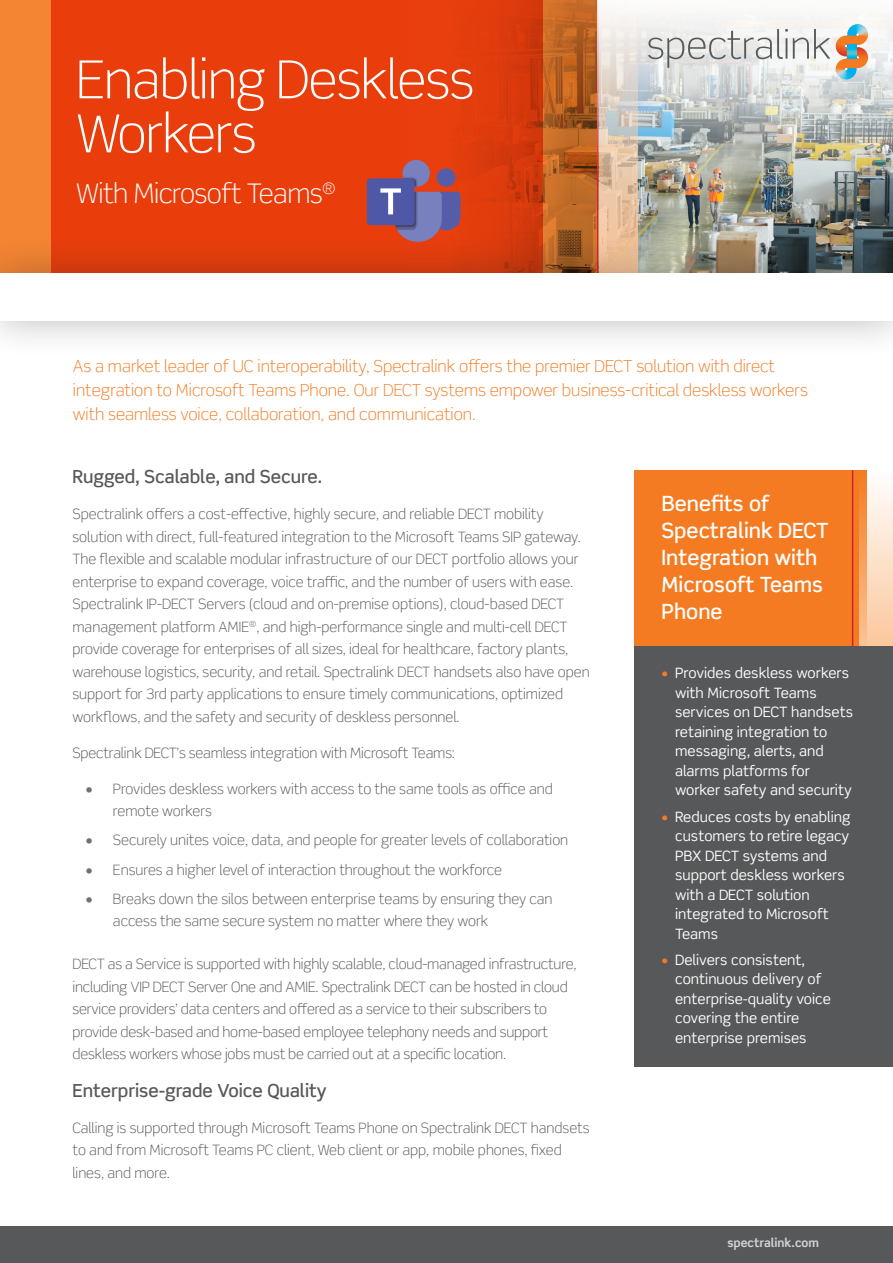
<style>
.page{position:relative;width:893px;height:1263px;background:#fff}
.page>*{position:absolute;margin:0;border:0;box-sizing:border-box;transform-origin:0 0}
.t1{font:300 52.5px/54px "Scene Std";letter-spacing:-.02em;color:#fff}
.t2{font:300 27px "Scene Std";letter-spacing:-.02em;color:#fff}
.t3{font:500 21px/27px "Scene Std";color:#fff}
.Body{font:500 18px "Scene Std";color:#57585a}
.t4{font:300 16.5px/24px "Scene Std";color:#f47b21}
.Body-2{font:300 14.25px/22.5px "Scene Std";color:#57585a}
.t5{font:14.25px/19.5px "Scene Std";color:#fff}
.Body-3{font:700 12px "Scene Std";color:#d1d2d4}
.s1{font-weight:700;color:#717072}
.s2{color:#f47b21}
</style>
<div class="page">
<img style="left:598px;top:180px;width:295px;height:54px">
<svg style="left:0;top:0;width:597px;height:234px;background:#d6742b"></svg>
<svg style="left:51px;top:0;width:491px;height:234px;background:#e63d0c"></svg>
<svg style="left:599px;top:180px;width:38px;height:54px;background:#e8c2a0"></svg>
<hr style="left:597px;top:0;width:1px;height:296px;background:#d1232a">
<div style="left:0;top:234px;width:893px;height:125px;background:#231f20;opacity:.31"></div>
<div style="left:0;top:273px;width:893px;height:47px;background:#fff"></div>
<div style="left:0;top:1226px;width:893px;height:37px;background:#57585a"></div>
<div style="left:634px;top:470px;width:233px;height:181px;background:#f47b21"></div>
<svg style="left:859px;top:486px;width:34px;height:160px;background:#fbd1af"></svg>
<hr style="left:852px;top:470px;width:1px;height:181px;background:#d1232a">
<div style="left:634px;top:646px;width:259px;height:421px;background:#57585a"></div>
<img style="left:598px;top:0;width:295px;height:180px">
<svg style="left:367px;top:160px;width:94px;height:82px;background:#905d7a"></svg>
<img style="left:835px;top:59px;width:22px;height:21px">
<img style="left:847px;top:24px;width:21px;height:9px">
<svg style="left:836px;top:33px;width:32px;height:37px"></svg>
<svg style="left:847px;top:45px;width:10px;height:14px"></svg>
<svg style="left:648px;top:29px;width:182px;height:39px"></svg>
<p class="t1" style="left:76px;top:53px;width:400px">Enabling Deskless<br>Workers</p>
<p class="t2" style="left:76px;top:177px;width:261px">With Microsoft Teams<sup>®</sup></p>
<h2 class="t4" style="left:73px;top:354px;width:736px">As a market leader of UC interoperability, Spectralink offers the premier DECT solution with direct integration to Microsoft Teams Phone. Our DECT systems empower business-critical deskless workers with seamless voice, collaboration, and communication.</h2>
<p class="Body" style="left:72px;top:465px;width:251px">Rugged, Scalable, and Secure.</p>
<p class="Body-2" style="left:72px;top:503px;width:519px">Spectralink offers a cost-effective, highly secure, and reliable DECT mobility solution with direct, full-featured integration to the Microsoft Teams SIP gateway.<br>The flexible and scalable modular infrastructure of our DECT portfolio allows your enterprise to expand coverage, voice traffic, and the number of users with ease.<br>Spectralink IP-DECT Servers (cloud and on-premise options), cloud-based DECT management platform AMIE<sup>®</sup>, and high-performance single and multi-cell DECT provide coverage for enterprises of all sizes, ideal for healthcare, factory plants, warehouse logistics, security, and retail. Spectralink DECT handsets also have open support for 3rd party applications to ensure timely communications, optimized workflows, and the safety and security of deskless personnel.</p>
<p class="Body-2" style="left:72px;top:741px;width:384px">Spectralink DECT’s seamless integration with Microsoft Teams:</p>
<p class="Body-2" style="left:113px;top:777px;width:441px;text-indent:-27px"><span class="s1">•</span> Provides deskless workers with access to the same tools as office and remote workers</p>
<p class="Body-2" style="left:86px;top:829px;width:484px"><span class="s1">•</span> Securely unites voice, data, and people for greater levels of collaboration</p>
<p class="Body-2" style="left:86px;top:858px;width:418px"><span class="s1">•</span> Ensures a higher level of interaction throughout the workforce</p>
<p class="Body-2" style="left:113px;top:887px;width:441px;text-indent:-27px"><span class="s1">•</span> Breaks down the silos between enterprise teams by ensuring they can access the same secure system no matter where they work</p>
<p class="Body-2" style="left:72px;top:953px;width:506px">DECT as a Service is supported with highly scalable, cloud-managed infrastructure, including VIP DECT Server One and AMIE. Spectralink DECT can be hosted in cloud service providers’ data centers and offered as a service to their subscribers to provide desk-based and home-based employee telephony needs and support deskless workers whose jobs must be carried out at a specific location.</p>
<p class="Body" style="left:72px;top:1079px;width:256px">Enterprise-grade Voice Quality</p>
<p class="Body-2" style="left:72px;top:1116px;width:519px">Calling is supported through Microsoft Teams Phone on Spectralink DECT handsets to and from Microsoft Teams PC client, Web client or app, mobile phones, fixed lines, and more.</p>
<h3 class="t3" style="left:662px;top:490px;width:169px">Benefits of<br>Spectralink DECT<br>Integration with<br>Microsoft Teams<br>Phone</h3>
<p class="t5" style="left:675px;top:663px;width:180px;text-indent:-14px"><span class="s2">•</span> Provides deskless workers with Microsoft Teams services on DECT handsets retaining integration to messaging, alerts, and alarms platforms for worker safety and security</p>
<p class="t5" style="left:675px;top:806px;width:177px;text-indent:-14px"><span class="s2">•</span> Reduces costs by enabling customers to retire legacy<br>PBX DECT systems and support deskless workers with a DECT solution integrated to Microsoft<br>Teams</p>
<p class="t5" style="left:675px;top:950px;width:157px;text-indent:-14px"><span class="s2">•</span> Delivers consistent, continuous delivery of enterprise-quality voice covering the entire enterprise premises</p>
<p class="Body-3" style="left:727px;top:1235px;width:93px">spectralink.com</p>
</div>
